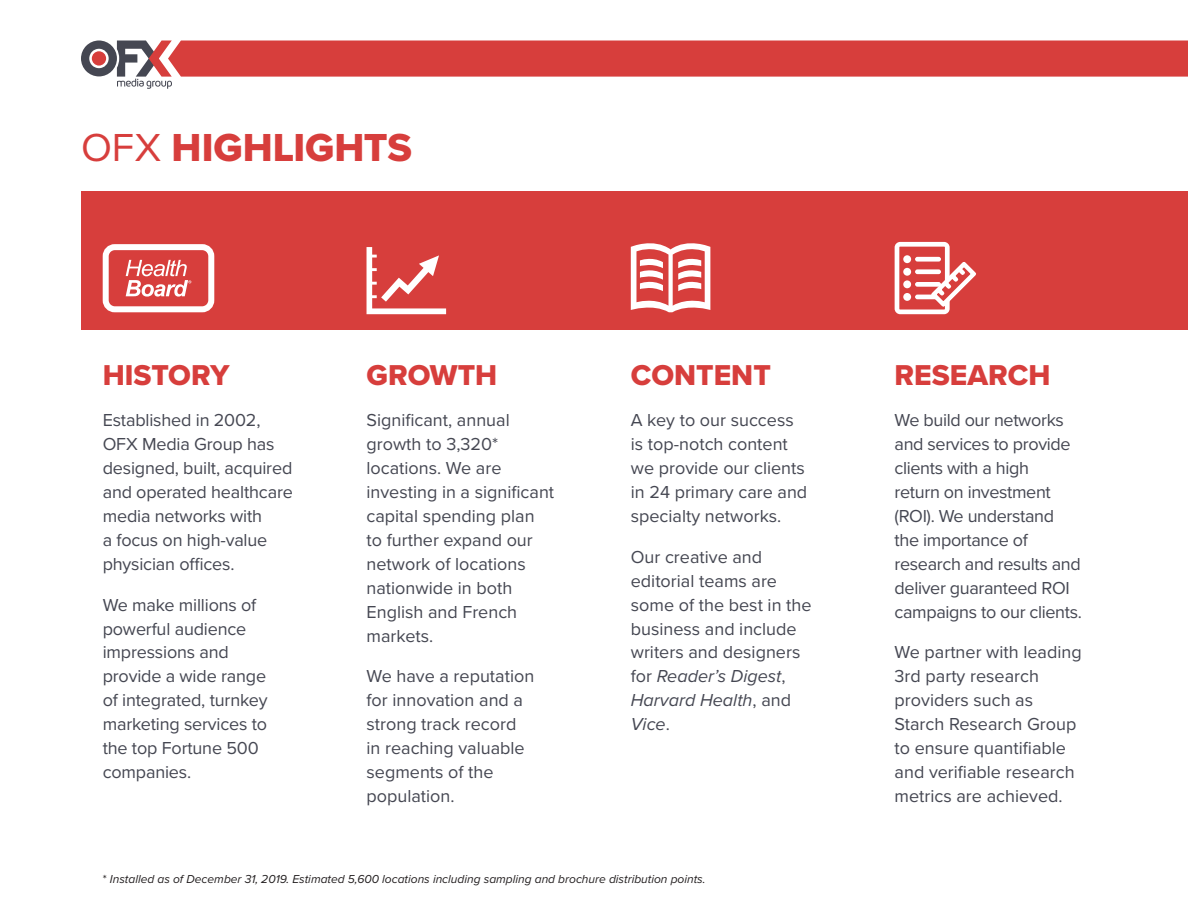
<style>
.page{position:relative;width:1188px;height:918px;background:#fff}
.page>*{position:absolute;margin:0;border:0;box-sizing:border-box;transform-origin:0 0}
.t1{font:40.5px "Proxima Nova Extrabld";color:#d73e3c}
.t2{font:29.7px "Proxima Nova Extrabld";color:#d73e3c}
.t3{font:18px/24px "Proxima Nova";color:#454752}
.t4{font:18px/24px "Proxima Nova";letter-spacing:-.02em;color:#454752}
.t5{font:italic 12px "Proxima Nova";color:#231f20}
.s1{font-family:"Proxima Nova"}
.s2{font-style:italic}
.s3{font-style:normal}
</style>
<div class="page">
<svg style="left:81px;top:40px;width:1107px;height:49px"></svg>
<div style="left:81px;top:191px;width:1107px;height:138px;background:#d73e3c"></div>
<div style="left:103px;top:244px;width:111px;height:68px;border:6px solid #fff;border-radius:9px"></div>
<svg style="left:126px;top:260px;width:65px;height:37px"></svg>
<svg style="left:631px;top:243px;width:79px;height:69px"></svg>
<svg style="left:367px;top:247px;width:79px;height:67px"></svg>
<svg style="left:895px;top:242px;width:81px;height:72px"></svg>
<h1 class="t1" style="left:81px;top:117px;width:332px"><span class="s1">OFX</span> HIGHLIGHTS</h1>
<h2 class="t2" style="left:103px;top:353px;width:128px">HISTORY</h2>
<p class="t3" style="left:103px;top:407px;width:192px">Established in 2002,<br>OFX Media Group has designed, built, acquired and operated healthcare media networks with<br>a focus on high-value physician offices.</p>
<p class="t3" style="left:103px;top:592px;width:166px">We make millions of powerful audience impressions and provide a wide range of integrated, turnkey marketing services to the top Fortune 500 companies.</p>
<h2 class="t2" style="left:367px;top:353px;width:132px">GROWTH</h2>
<p class="t3" style="left:367px;top:407px;width:189px">Significant, annual growth to 3,320* locations. We are investing in a significant capital spending plan to further expand our network of locations nationwide in both<br>English and French markets.</p>
<p class="t3" style="left:367px;top:664px;width:169px">We have a reputation for innovation and a strong track record in reaching valuable segments of the population.</p>
<h2 class="t2" style="left:631px;top:353px;width:142px">CONTENT</h2>
<p class="t3" style="left:631px;top:407px;width:178px">A key to our success is top-notch content we provide our clients in 24 primary care and specialty networks.</p>
<p class="t3" style="left:631px;top:544px;width:182px">Our creative and editorial teams are some of the best in the business and include writers and designers for <span class="s2">Reader’s Digest</span>,<br><span class="s2">Harvard Health</span>, and<br><span class="s2">Vice</span>.</p>
<p class="t5" style="left:103px;top:870px;width:604px"><span class="s3">*</span> Installed as of December 31, 2019. Estimated 5,600 locations including sampling and brochure distribution points.</p>
<h2 class="t2" style="left:895px;top:353px;width:157px">RESEARCH</h2>
<p class="t4" style="left:895px;top:407px;width:189px">We build our networks and services to provide clients with a high<br>return on investment (ROI). We understand the importance of research and results and deliver guaranteed ROI campaigns to our clients.</p>
<p class="t3" style="left:895px;top:640px;width:189px">We partner with leading<br>3rd party research providers such as<br>Starch Research Group to ensure quantifiable and verifiable research metrics are achieved.</p>
</div>
